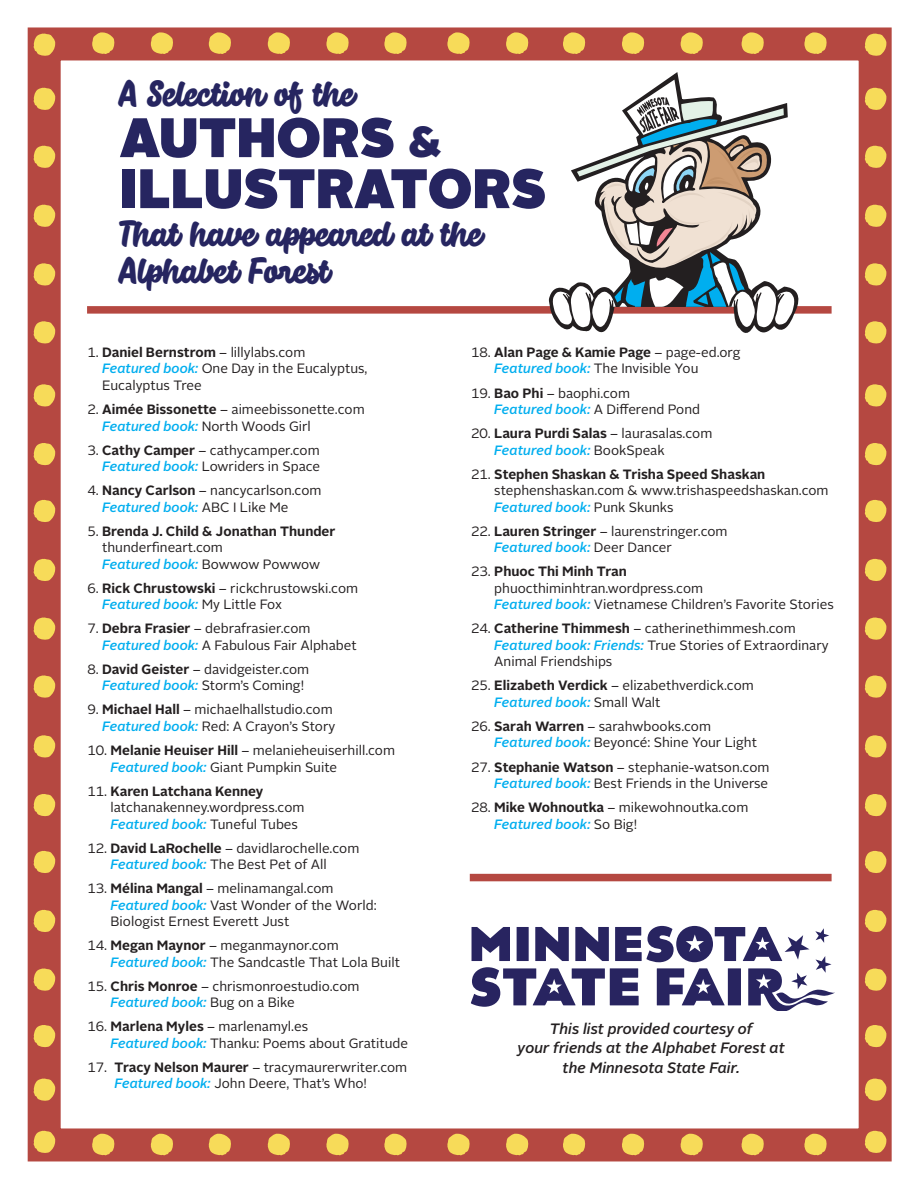
<style>
.page{position:relative;width:918px;height:1188px;background:#fff}
.page>*{position:absolute;margin:0;border:0;box-sizing:border-box;transform-origin:0 0}
.t1{font:900 55.5px "Alright Sans";color:#262560}
.t2{font:40.5px "Cherry Brush";color:#262560}
.t3{font:italic 500 15px/19.5px "Alright Sans";color:#231f20;text-align:center}
.t4{font:13.5px/16.5px "Alright Sans";color:#231f20}
.s1{font-size:43.5px}
.s2{font-weight:700}
.s3{font-weight:500;font-style:italic;color:#00aeef}
</style>
<div class="page">
<div style="left:28px;top:27px;width:864px;height:1134px;border:33px solid #b54841"></div>
<svg style="left:34px;top:34px;width:21px;height:22px"></svg>
<svg style="left:34px;top:384px;width:21px;height:23px"></svg>
<svg style="left:34px;top:735px;width:21px;height:23px"></svg>
<svg style="left:34px;top:205px;width:21px;height:23px"></svg>
<svg style="left:34px;top:559px;width:21px;height:23px"></svg>
<svg style="left:34px;top:910px;width:21px;height:23px"></svg>
<svg style="left:34px;top:88px;width:21px;height:23px"></svg>
<svg style="left:34px;top:443px;width:21px;height:23px"></svg>
<svg style="left:34px;top:794px;width:21px;height:23px"></svg>
<svg style="left:34px;top:263px;width:21px;height:23px"></svg>
<svg style="left:34px;top:617px;width:21px;height:23px"></svg>
<svg style="left:34px;top:968px;width:21px;height:23px"></svg>
<svg style="left:34px;top:146px;width:21px;height:23px"></svg>
<svg style="left:34px;top:500px;width:21px;height:23px"></svg>
<svg style="left:34px;top:851px;width:21px;height:23px"></svg>
<svg style="left:34px;top:321px;width:21px;height:23px"></svg>
<svg style="left:34px;top:675px;width:21px;height:23px"></svg>
<svg style="left:34px;top:1025px;width:21px;height:23px"></svg>
<svg style="left:34px;top:1079px;width:21px;height:22px"></svg>
<svg style="left:34px;top:1131px;width:21px;height:23px"></svg>
<svg style="left:865px;top:34px;width:22px;height:22px"></svg>
<svg style="left:865px;top:384px;width:22px;height:23px"></svg>
<svg style="left:865px;top:735px;width:22px;height:23px"></svg>
<svg style="left:865px;top:205px;width:22px;height:23px"></svg>
<svg style="left:865px;top:559px;width:22px;height:23px"></svg>
<svg style="left:865px;top:910px;width:22px;height:23px"></svg>
<svg style="left:865px;top:88px;width:22px;height:23px"></svg>
<svg style="left:865px;top:443px;width:22px;height:23px"></svg>
<svg style="left:865px;top:794px;width:22px;height:23px"></svg>
<svg style="left:865px;top:263px;width:22px;height:23px"></svg>
<svg style="left:865px;top:617px;width:22px;height:23px"></svg>
<svg style="left:865px;top:968px;width:22px;height:23px"></svg>
<svg style="left:865px;top:146px;width:22px;height:23px"></svg>
<svg style="left:865px;top:500px;width:22px;height:23px"></svg>
<svg style="left:865px;top:851px;width:22px;height:23px"></svg>
<svg style="left:865px;top:321px;width:22px;height:23px"></svg>
<svg style="left:865px;top:675px;width:22px;height:23px"></svg>
<svg style="left:865px;top:1025px;width:22px;height:23px"></svg>
<svg style="left:865px;top:1079px;width:22px;height:22px"></svg>
<svg style="left:865px;top:1131px;width:22px;height:23px"></svg>
<svg style="left:92px;top:32px;width:23px;height:22px"></svg>
<svg style="left:447px;top:32px;width:23px;height:22px"></svg>
<svg style="left:804px;top:32px;width:23px;height:22px"></svg>
<svg style="left:268px;top:32px;width:23px;height:22px"></svg>
<svg style="left:622px;top:32px;width:23px;height:22px"></svg>
<svg style="left:151px;top:32px;width:23px;height:22px"></svg>
<svg style="left:506px;top:32px;width:23px;height:22px"></svg>
<svg style="left:326px;top:32px;width:23px;height:22px"></svg>
<svg style="left:681px;top:32px;width:22px;height:22px"></svg>
<svg style="left:209px;top:32px;width:23px;height:22px"></svg>
<svg style="left:563px;top:32px;width:23px;height:22px"></svg>
<svg style="left:384px;top:32px;width:23px;height:22px"></svg>
<svg style="left:742px;top:32px;width:22px;height:22px"></svg>
<svg style="left:92px;top:1134px;width:23px;height:21px"></svg>
<svg style="left:447px;top:1134px;width:23px;height:21px"></svg>
<svg style="left:804px;top:1134px;width:23px;height:21px"></svg>
<svg style="left:268px;top:1134px;width:23px;height:21px"></svg>
<svg style="left:622px;top:1134px;width:23px;height:21px"></svg>
<svg style="left:151px;top:1134px;width:23px;height:21px"></svg>
<svg style="left:506px;top:1134px;width:23px;height:21px"></svg>
<svg style="left:326px;top:1134px;width:23px;height:21px"></svg>
<svg style="left:681px;top:1134px;width:22px;height:21px"></svg>
<svg style="left:209px;top:1134px;width:23px;height:21px"></svg>
<svg style="left:563px;top:1134px;width:23px;height:21px"></svg>
<svg style="left:384px;top:1134px;width:23px;height:21px"></svg>
<svg style="left:742px;top:1134px;width:22px;height:21px"></svg>
<div style="left:87px;top:306px;width:745px;height:8px;background:#b54841"></div>
<div style="left:470px;top:874px;width:362px;height:7px;background:#b54841"></div>
<svg style="left:549px;top:75px;width:260px;height:258px"></svg>
<svg style="left:471px;top:926px;width:364px;height:85px"></svg>
<p class="t2" style="left:120px;top:67px;width:238px">A Selection of the</p>
<p class="t1" style="left:120px;top:97px;width:323px">AUTHORS <span class="s1">&amp;</span></p>
<p class="t1" style="left:120px;top:148px;width:428px">ILLUSTRATORS</p>
<p class="t2" style="left:120px;top:206px;width:365px">That have appeared at the</p>
<p class="t2" style="left:120px;top:244px;width:211px">Alphabet Forest</p>
<p class="t4" style="left:102px;top:344px;width:267px;text-indent:-15px">1. <span class="s2">Daniel Bernstrom</span> – lillylabs.com<br><span class="s3">Featured book:</span> One Day in the Eucalyptus,<br>Eucalyptus Tree</p>
<p class="t4" style="left:102px;top:401px;width:264px;text-indent:-15px">2. <span class="s2">Aimée Bissonette</span> – aimeebissonette.com<br><span class="s3">Featured book:</span> North Woods Girl</p>
<p class="t4" style="left:87px;top:442px;width:234px;text-align:right">3. <span class="s2">Cathy Camper</span> – cathycamper.com<br><span class="s3">Featured book:</span> Lowriders in Space</p>
<p class="t4" style="left:102px;top:482px;width:221px;text-indent:-15px">4. <span class="s2">Nancy Carlson</span> – nancycarlson.com<br><span class="s3">Featured book:</span> ABC I Like Me</p>
<p class="t4" style="left:102px;top:523px;width:235px;text-indent:-15px">5. <span class="s2">Brenda J. Child &amp; Jonathan Thunder </span>thunderfineart.com<br><span class="s3">Featured book:</span> Bowwow Powwow</p>
<p class="t4" style="left:102px;top:580px;width:258px;text-indent:-15px">6. <span class="s2">Rick Chrustowski</span> – rickchrustowski.com<br><span class="s3">Featured book:</span> My Little Fox</p>
<p class="t4" style="left:102px;top:621px;width:256px;text-indent:-15px">7. <span class="s2">Debra Frasier</span> – debrafrasier.com<br><span class="s3">Featured book:</span> A Fabulous Fair Alphabet</p>
<p class="t4" style="left:102px;top:661px;width:209px;text-indent:-15px">8. <span class="s2">David Geister</span> – davidgeister.com<br><span class="s3">Featured book:</span> Storm’s Coming!</p>
<p class="t4" style="left:87px;top:702px;width:249px;text-align:right">9. <span class="s2">Michael Hall</span> – michaelhallstudio.com<br><span class="s3">Featured book:</span> Red: A Crayon’s Story</p>
<p class="t4" style="left:111px;top:742px;width:286px;text-indent:-23px">10. <span class="s2">Melanie Heuiser Hill</span> – melanieheuiserhill.com<br><span class="s3">Featured book:</span> Giant Pumpkin Suite</p>
<p class="t4" style="left:111px;top:783px;width:195px;text-indent:-23px">11. <span class="s2">Karen Latchana Kenney </span>latchanakenney.wordpress.com<br><span class="s3">Featured book:</span> Tuneful Tubes</p>
<p class="t4" style="left:111px;top:840px;width:250px;text-indent:-23px">12. <span class="s2">David LaRochelle</span> – davidlarochelle.com<br><span class="s3">Featured book:</span> The Best Pet of All</p>
<p class="t4" style="left:111px;top:880px;width:268px;text-indent:-23px">13. <span class="s2">Mélina Mangal</span> – melinamangal.com<br><span class="s3">Featured book:</span> Vast Wonder of the World:<br>Biologist Ernest Everett Just</p>
<p class="t4" style="left:111px;top:938px;width:291px;text-indent:-23px">14. <span class="s2">Megan Maynor</span> – meganmaynor.com<br><span class="s3">Featured book:</span> The Sandcastle That Lola Built</p>
<p class="t4" style="left:111px;top:978px;width:251px;text-indent:-23px">15. <span class="s2">Chris Monroe</span> – chrismonroestudio.com<br><span class="s3">Featured book:</span> Bug on a Bike</p>
<p class="t4" style="left:111px;top:1019px;width:299px;text-indent:-23px">16. <span class="s2">Marlena Myles</span> – marlenamyl.es<br><span class="s3">Featured book:</span> Thanku: Poems about Gratitude</p>
<p class="t4" style="left:114px;top:1059px;width:294px;text-indent:-27px">17. <span class="s2">Tracy Nelson Maurer</span> – tracymaurerwriter.com<br><span class="s3">Featured book:</span> John Deere, That’s Who!</p>
<p class="t4" style="left:494px;top:344px;width:248px;text-indent:-23px">18. <span class="s2">Alan Page &amp; Kamie Page</span> – page-ed.org<br><span class="s3">Featured book:</span> The Invisible You</p>
<p class="t4" style="left:494px;top:385px;width:207px;text-indent:-23px">19. <span class="s2">Bao Phi</span> – baophi.com<br><span class="s3">Featured book:</span> A Differend Pond</p>
<p class="t4" style="left:494px;top:425px;width:220px;text-indent:-23px">20. <span class="s2">Laura Purdi Salas</span> – laurasalas.com<br><span class="s3">Featured book:</span> BookSpeak</p>
<p class="t4" style="left:494px;top:466px;width:336px;text-indent:-23px">21. <span class="s2">Stephen Shaskan &amp; Trisha Speed Shaskan </span>stephenshaskan.com &amp; www.trishaspeedshaskan.com<br><span class="s3">Featured book:</span> Punk Skunks</p>
<p class="t4" style="left:494px;top:523px;width:235px;text-indent:-23px">22. <span class="s2">Lauren Stringer</span> – laurenstringer.com<br><span class="s3">Featured book:</span> Deer Dancer</p>
<p class="t4" style="left:494px;top:564px;width:341px;text-indent:-23px">23. <span class="s2">Phuoc Thi Minh Tran </span>phuocthiminhtran.wordpress.com<br><span class="s3">Featured book:</span> Vietnamese Children’s Favorite Stories</p>
<p class="t4" style="left:494px;top:621px;width:336px;text-indent:-23px">24. <span class="s2">Catherine Thimmesh</span> – catherinethimmesh.com<br><span class="s3">Featured book: Friends:</span> True Stories of Extraordinary<br>Animal Friendships</p>
<p class="t4" style="left:494px;top:678px;width:261px;text-indent:-23px">25. <span class="s2">Elizabeth Verdick</span> – elizabethverdick.com<br><span class="s3">Featured book:</span> Small Walt</p>
<p class="t4" style="left:494px;top:718px;width:264px;text-indent:-23px">26. <span class="s2">Sarah Warren</span> – sarahwbooks.com<br><span class="s3">Featured book:</span> Beyoncé: Shine Your Light</p>
<p class="t4" style="left:471px;top:759px;width:300px;text-align:right">27. <span class="s2">Stephanie Watson</span> – stephanie-watson.com<br><span class="s3">Featured book:</span> Best Friends in the Universe</p>
<p class="t4" style="left:494px;top:799px;width:256px;text-indent:-23px">28. <span class="s2">Mike Wohnoutka</span> – mikewohnoutka.com<br><span class="s3">Featured book:</span> So Big!</p>
<p class="t3" style="left:518px;top:1019px;width:269px">This list provided courtesy of<br>your friends at the Alphabet Forest at the Minnesota State Fair.</p>
</div>
